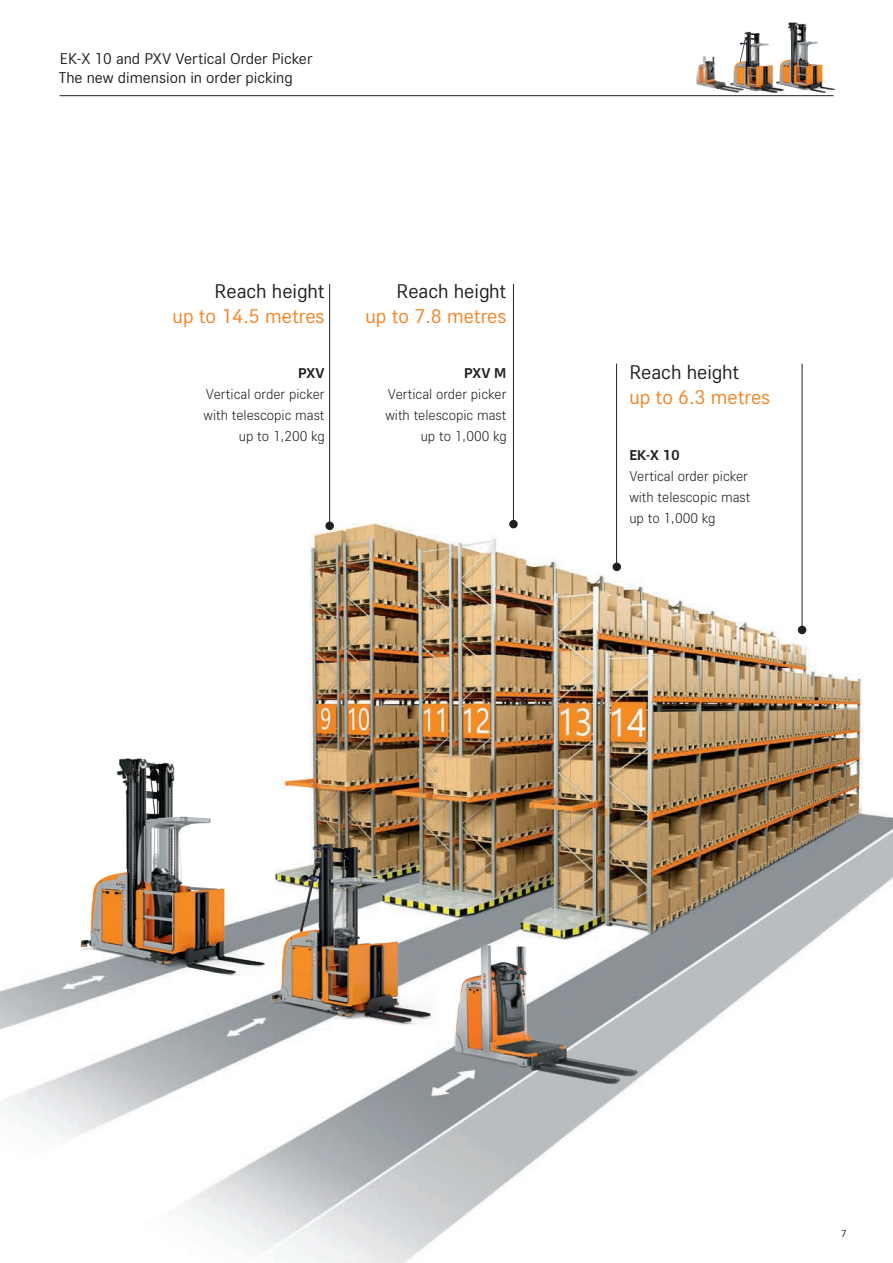
<style>
.page{position:relative;width:893px;height:1263px;background:#fff}
.page>*{position:absolute;margin:0;border:0;box-sizing:border-box;transform-origin:0 0}
.t1{font:21px "STILL Type";color:#f58220}
.t2{font:21px "STILL Type";color:#231f20}
.t3{font:16.5px/19px "STILL Type";color:#231f20}
.t4{font:300 15px/21px "STILL Type";color:#231f20;text-align:right}
.t5{font:700 15px "STILL Type";color:#231f20}
.t6{font:10.5px "STILL Type";color:#231f20}
</style>
<div class="page">
<img style="left:0;top:351px;width:893px;height:912px">
<img style="left:57px;top:743px;width:214px;height:248px">
<img style="left:786px;top:22px;width:50px;height:75px">
<img style="left:725px;top:31px;width:61px;height:66px">
<img style="left:696px;top:43px;width:48px;height:52px">
<hr style="left:60px;top:95px;width:773px;height:1px;background:#231f20">
<img style="left:437px;top:933px;width:213px;height:164px">
<img style="left:255px;top:807px;width:183px;height:231px">
<hr style="left:513px;top:284px;width:1px;height:241px;background:#231f20">
<div style="left:509px;top:520px;width:9px;height:8px;background:#231f20;border-radius:50%"></div>
<hr style="left:329px;top:284px;width:1px;height:242px;background:#231f20">
<div style="left:325px;top:522px;width:9px;height:8px;background:#231f20;border-radius:50%"></div>
<hr style="left:802px;top:364px;width:1px;height:267px;background:#231f20">
<div style="left:798px;top:626px;width:8px;height:8px;background:#231f20;border-radius:50%"></div>
<hr style="left:616px;top:364px;width:1px;height:204px;background:#231f20">
<div style="left:612px;top:563px;width:9px;height:8px;background:#231f20;border-radius:50%"></div>
<p class="t3" style="left:59px;top:48px;width:255px">EK-X 10 and PXV Vertical Order Picker<br>The new dimension in order picking</p>
<h1 class="t2" style="left:215px;top:277px;width:111px">Reach height</h1>
<h1 class="t1" style="left:173px;top:302px;width:153px">up to 14.5 metres</h1>
<p class="t5" style="left:298px;top:363px;width:28px">PXV</p>
<p class="t4" style="left:204px;top:383px;width:123px">Vertical order picker with telescopic mast up to 1,200 kg</p>
<h1 class="t2" style="left:396px;top:277px;width:111px">Reach height</h1>
<h1 class="t1" style="left:366px;top:302px;width:142px">up to 7.8 metres</h1>
<p class="t5" style="left:464px;top:363px;width:44px">PXV M</p>
<p class="t4" style="left:385px;top:383px;width:123px">Vertical order picker with telescopic mast up to 1,000 kg</p>
<h1 class="t2" style="left:629px;top:358px;width:111px">Reach height</h1>
<h1 class="t1" style="left:629px;top:383px;width:142px">up to 6.3 metres</h1>
<p class="t5" style="left:629px;top:445px;width:52px">EK-X 10</p>
<p class="t4" style="left:629px;top:465px;width:123px;text-align:left">Vertical order picker with telescopic mast up to 1,000 kg</p>
<p class="t6" style="left:841px;top:1226px;width:7px">7</p>
</div>
